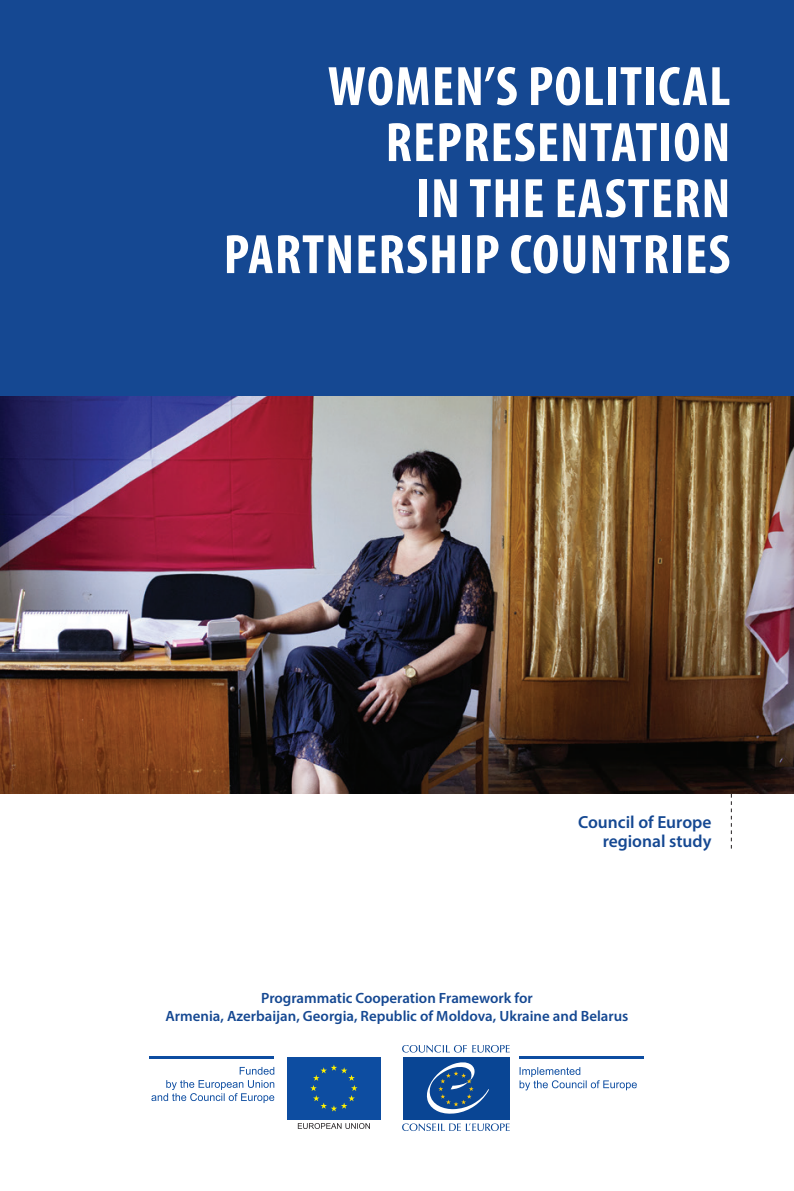
<style>
.page{position:relative;width:794px;height:1191px;background:#fff}
.page>*{position:absolute;margin:0;border:0;box-sizing:border-box;transform-origin:0 0}
.t1{font:700 condensed 56px/56px "Myriad Pro";letter-spacing:.02em;color:#fff;text-align:right}
.Maax_8pts{font:600 17.5px "Myriad Pro";color:#154892}
.Maax_8pts-2{font:600 14.88px "Myriad Pro";color:#154892}
</style>
<div class="page">
<div style="left:0;top:0;width:794px;height:396px;background:#154892"></div>
<div style="left:287px;top:1056px;width:93px;height:63px;background:#0d4da1"></div>
<svg style="left:310px;top:1064px;width:47px;height:47px"></svg>
<svg style="left:298px;top:1123px;width:72px;height:6px"></svg>
<svg style="left:151px;top:1067px;width:123px;height:36px"></svg>
<hr style="left:150px;top:1056px;width:124px;height:3px;background:#0d4da1">
<svg style="left:402px;top:1045px;width:108px;height:7px"></svg>
<svg style="left:402px;top:1123px;width:108px;height:8px"></svg>
<div style="left:402px;top:1056px;width:107px;height:63px;background:#094594"></div>
<svg style="left:426px;top:1062px;width:63px;height:52px"></svg>
<svg style="left:519px;top:1067px;width:118px;height:23px"></svg>
<hr style="left:519px;top:1056px;width:125px;height:3px;background:#0d4da1">
<img style="left:0;top:396px;width:794px;height:398px">
<svg style="left:731px;top:794px;width:1px;height:54px"></svg>
<p class="t1" style="left:328px;top:57px;width:404px">WOMEN’S POLITICAL<br>REPRESENTATION</p>
<p class="t1" style="left:224px;top:169px;width:508px">IN THE EASTERN<br>PARTNERSHIP COUNTRIES</p>
<p class="Maax_8pts" style="left:578px;top:811px;width:135px">Council of Europe</p>
<p class="Maax_8pts" style="left:602px;top:830px;width:110px">regional study</p>
<p class="Maax_8pts-2" style="left:261px;top:989px;width:273px">Programmatic Cooperation Framework for</p>
<p class="Maax_8pts-2" style="left:166px;top:1006px;width:464px">Armenia, Azerbaijan, Georgia, Republic of Moldova, Ukraine and Belarus</p>
</div>
